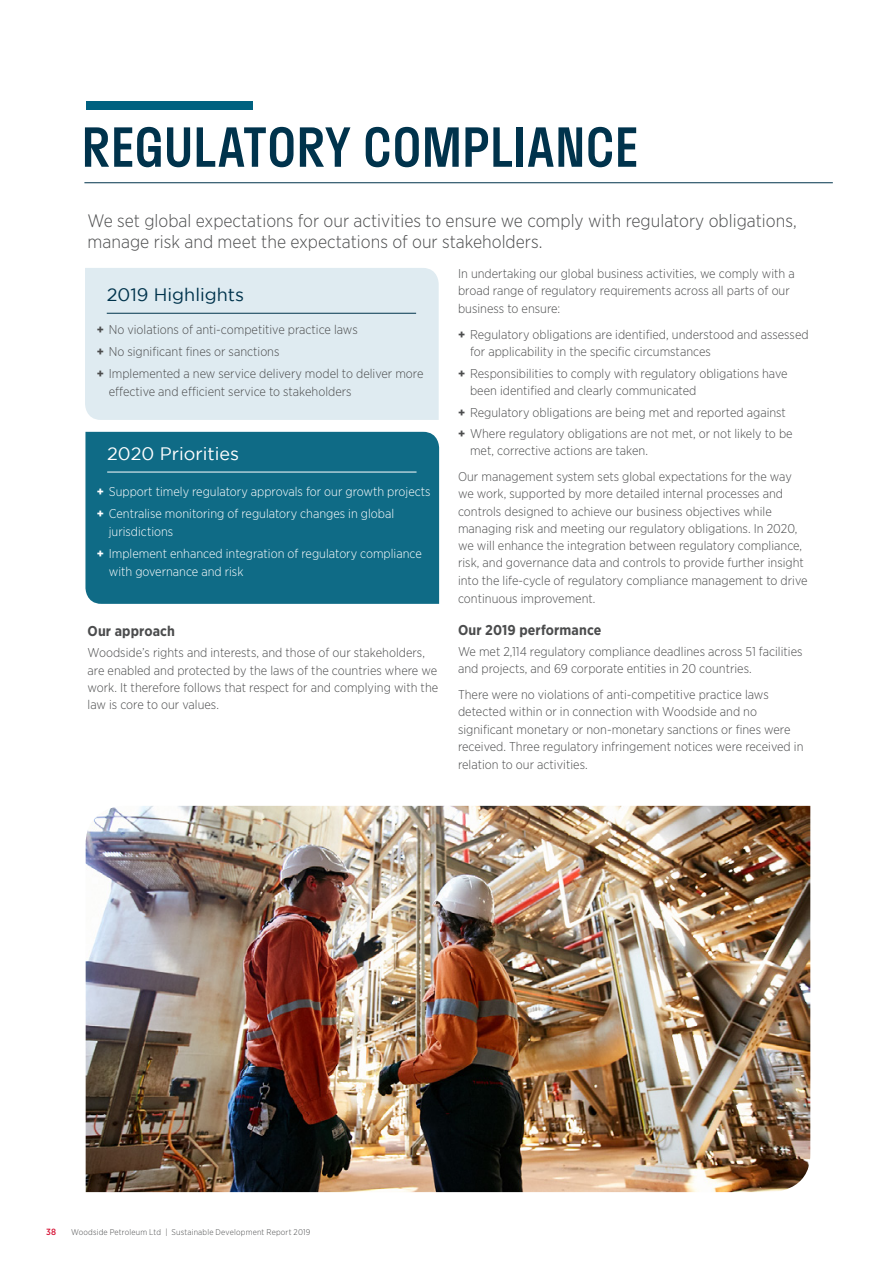
<style>
.page{position:relative;width:893px;height:1263px;background:#fff}
.page>*{position:absolute;margin:0;border:0;box-sizing:border-box;transform-origin:0 0}
.t1{font:500 52.5px "Stratos";letter-spacing:-.01em;color:#00334c}
.Intro_para{font:300 18px/21px "Gotham Narrow";color:#4b4c4d}
.t2{font:18px "Gotham";color:#00334c}
.t3{font:18px "Gotham";color:#fff}
.Para_Heading_Black{font:700 14.25px "Gotham Narrow";letter-spacing:.01em;color:#4b4c4d}
.Body_Copy{font:300 12.75px/17.4px "Gotham Narrow";color:#4b4c4d}
.t4{font:300 12.75px/18px "Gotham Narrow";color:#fff}
.t5{font:500 9px "Gotham Narrow";color:#d71537}
.t6{font:300 8.25px "Gotham Narrow";letter-spacing:.02em;color:#4b4c4d}
.s1{font-weight:700}
</style>
<div class="page">
<hr style="left:84px;top:182px;width:749px;height:1px;background:#00334c">
<div style="left:86px;top:101px;width:166px;height:8px;background:#006180"></div>
<div style="left:85px;top:268px;width:354px;height:152px;background:#dfebf1"></div>
<hr style="left:107px;top:313px;width:309px;height:1px;background:#00334c">
<div style="left:85px;top:432px;width:354px;height:172px;background:#0f6b86"></div>
<hr style="left:107px;top:472px;width:310px;height:1px;background:#fff">
<img style="left:86px;top:806px;width:724px;height:386px">
<p class="t1" style="left:81px;top:105px;width:558px">REGULATORY COMPLIANCE</p>
<p class="Intro_para" style="left:88px;top:210px;width:711px">We set global expectations for our activities to ensure we comply with regulatory obligations, manage risk and meet the expectations of our stakeholders.</p>
<p class="t2" style="left:107px;top:285px;width:139px">2019 Highlights</p>
<p class="Body_Copy" style="left:97px;top:320px;width:262px"><span class="s1">+</span> No violations of anti-competitive practice laws</p>
<p class="Body_Copy" style="left:97px;top:342px;width:184px"><span class="s1">+</span> No significant fines or sanctions</p>
<p class="Body_Copy" style="left:109px;top:364px;width:316px;line-height:18px;text-indent:-12px"><span class="s1">+</span> Implemented a new service delivery model to deliver more effective and efficient service to stakeholders</p>
<p class="t3" style="left:107px;top:444px;width:134px">2020 Priorities</p>
<p class="t4" style="left:97px;top:482px;width:335px"><span class="s1">+</span> Support timely regulatory approvals for our growth projects</p>
<p class="t4" style="left:109px;top:504px;width:287px;text-indent:-12px"><span class="s1">+</span> Centralise monitoring of regulatory changes in global jurisdictions</p>
<p class="t4" style="left:109px;top:545px;width:315px;text-indent:-12px"><span class="s1">+</span> Implement enhanced integration of regulatory compliance with governance and risk</p>
<p class="Para_Heading_Black" style="left:88px;top:622px;width:89px">Our approach</p>
<p class="Body_Copy" style="left:88px;top:644px;width:352px">Woodside’s rights and interests, and those of our stakeholders, are enabled and protected by the laws of the countries where we work. It therefore follows that respect for and complying with the law is core to our values.</p>
<p class="Body_Copy" style="left:458px;top:264px;width:338px">In undertaking our global business activities, we comply with a broad range of regulatory requirements across all parts of our business to ensure:</p>
<p class="Body_Copy" style="left:470px;top:326px;width:340px;text-indent:-12px"><span class="s1">+</span> Regulatory obligations are identified, understood and assessed for applicability in the specific circumstances</p>
<p class="Body_Copy" style="left:470px;top:364px;width:319px;text-indent:-12px"><span class="s1">+</span> Responsibilities to comply with regulatory obligations have been identified and clearly communicated</p>
<p class="Body_Copy" style="left:458px;top:403px;width:329px"><span class="s1">+</span> Regulatory obligations are being met and reported against</p>
<p class="Body_Copy" style="left:470px;top:425px;width:324px;text-indent:-12px"><span class="s1">+</span> Where regulatory obligations are not met, or not likely to be met, corrective actions are taken.</p>
<p class="Body_Copy" style="left:458px;top:468px;width:351px">Our management system sets global expectations for the way we work, supported by more detailed internal processes and controls designed to achieve our business objectives while managing risk and meeting our regulatory obligations. In 2020, we will enhance the integration between regulatory compliance, risk, and governance data and controls to provide further insight into the life-cycle of regulatory compliance management to drive continuous improvement.</p>
<p class="Para_Heading_Black" style="left:458px;top:620px;width:145px">Our 2019 performance</p>
<p class="Body_Copy" style="left:458px;top:643px;width:346px">We met 2,114 regulatory compliance deadlines across 51 facilities and projects, and 69 corporate entities in 20 countries.</p>
<p class="Body_Copy" style="left:458px;top:686px;width:347px">There were no violations of anti-competitive practice laws detected within or in connection with Woodside and no significant monetary or non-monetary sanctions or fines were received. Three regulatory infringement notices were received in relation to our activities.</p>
<p class="t5" style="left:46px;top:1226px;width:11px">38</p>
<p class="t6" style="left:71px;top:1227px;width:241px">Woodside Petroleum Ltd | Sustainable Development Report 2019</p>
</div>
